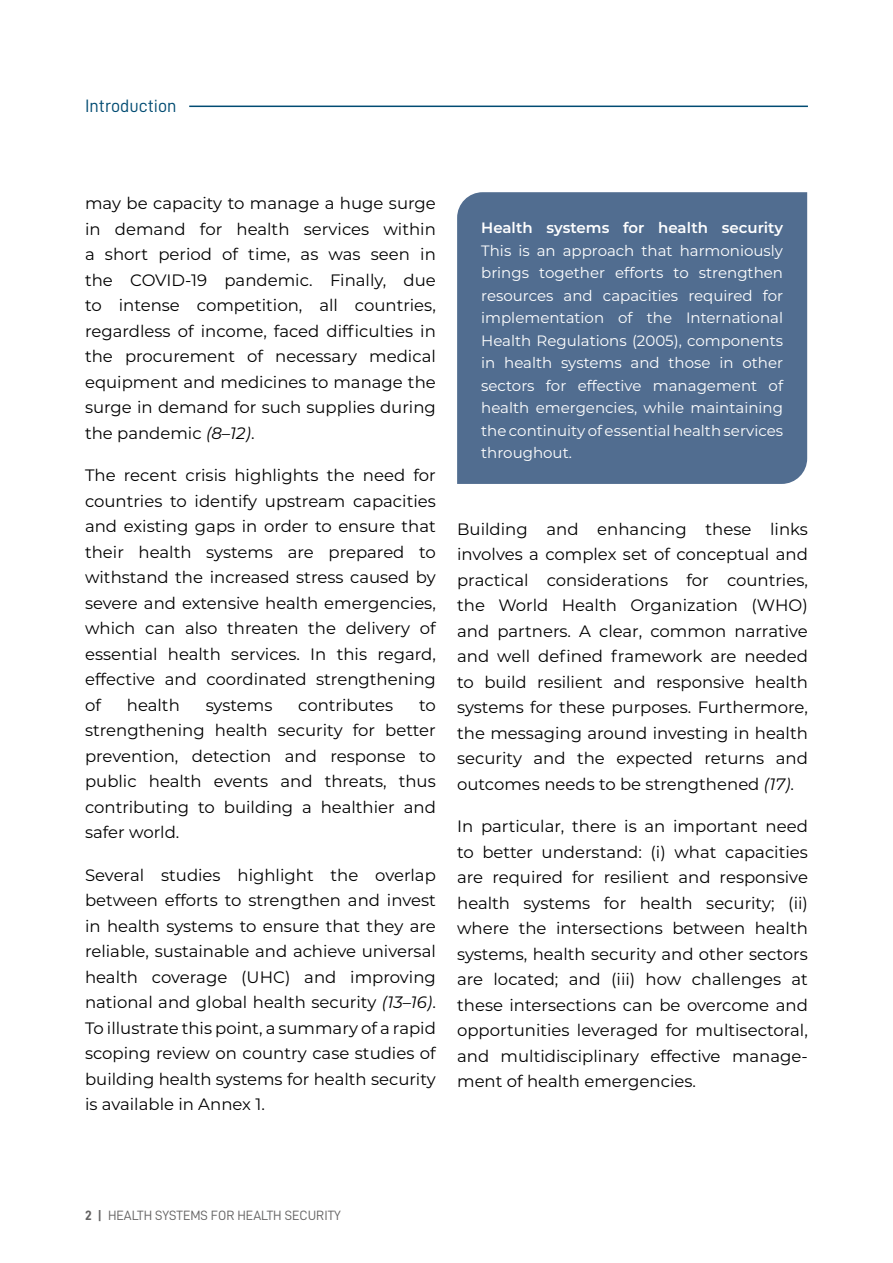
<style>
.page{position:relative;width:893px;height:1263px;background:#fff}
.page>*{position:absolute;margin:0;border:0;box-sizing:border-box;transform-origin:0 0}
.t1{font:18px "D DIN";color:#004b72}
.t2{font:16.5px/25.5px "Montserrat";color:#000;text-align:justify}
.t3{font:15px/22.5px "Montserrat";color:#fff;text-align:justify}
.t4{font:600 15px "Montserrat";color:#fff}
.t5{font:13.5px "D DIN";color:#646363}
.s1{font-style:italic}
.s2{font-family:"D DIN Bold"}
</style>
<div class="page">
<hr style="left:189px;top:106px;width:619px;height:1px;background:#004b72">
<svg style="left:457px;top:192px;width:350px;height:292px;background:#536f91"></svg>
<p class="t1" style="left:85px;top:96px;width:93px">Introduction</p>
<p class="t2" style="left:85px;top:190px;width:352px">may be capacity to manage a huge surge in demand for health services within a short period of time, as was seen in the COVID-19 pandemic. Finally, due to intense competition, all countries, regardless of income, faced difficulties in the procurement of necessary medical equipment and medicines to manage the surge in demand for such supplies during the pandemic <span class="s1">(8–12)</span>.</p>
<p class="t2" style="left:85px;top:462px;width:352px">The recent crisis highlights the need for countries to identify upstream capacities and existing gaps in order to ensure that their health systems are prepared to withstand the increased stress caused by severe and extensive health emergencies, which can also threaten the delivery of essential health services. In this regard, effective and coordinated strengthening of</p>
<p class="t2" style="left:127px;top:692px;width:54px">health</p>
<p class="t2" style="left:206px;top:692px;width:68px">systems</p>
<p class="t2" style="left:298px;top:692px;width:96px">contributes</p>
<p class="t2" style="left:85px;top:692px;width:352px;text-indent:334px">to strengthening health security for better prevention, detection and response to public health events and threats, thus contributing to building a healthier and safer world.</p>
<p class="t2" style="left:85px;top:862px;width:352px">Several studies highlight the overlap between efforts to strengthen and invest in health systems to ensure that they are reliable, sustainable and achieve universal health coverage (UHC) and improving national and global health security <span class="s1">(13–16)</span>.<br>To illustrate this point, a summary of a rapid scoping review on country case studies of building health systems for health security is available in Annex 1.</p>
<p class="t4" style="left:481px;top:217px;width:303px">Health systems for health security</p>
<p class="t3" style="left:481px;top:239px;width:303px">This is an approach that harmoniously brings together efforts to strengthen resources and capacities required for implementation of the International Health Regulations (2005), components in health systems and those in other sectors for effective management of health emergencies, while maintaining the continuity of essential health services throughout.</p>
<p class="t2" style="left:457px;top:516px;width:352px">Building and enhancing these links involves a complex set of conceptual and practical considerations for countries, the World Health Organization (WHO) and partners. A clear, common narrative and well defined framework are needed to build resilient and responsive health systems for these purposes. Furthermore, the messaging around investing in health security and the expected returns and outcomes needs to be strengthened <span class="s1">(17)</span>.</p>
<p class="t2" style="left:457px;top:813px;width:352px">In particular, there is an important need to better understand: (i) what capacities are required for resilient and responsive health systems for health security; (ii) where the intersections between health systems, health security and other sectors are located; and (iii) how challenges at these intersections can be overcome and opportunities leveraged for multisectoral, and multidisciplinary effective manage&shy;ment of health emergencies.</p>
<p class="t5" style="left:85px;top:1208px;width:257px"><span class="s2">2 |</span> HEALTH SYSTEMS FOR HEALTH SECURITY</p>
</div>
